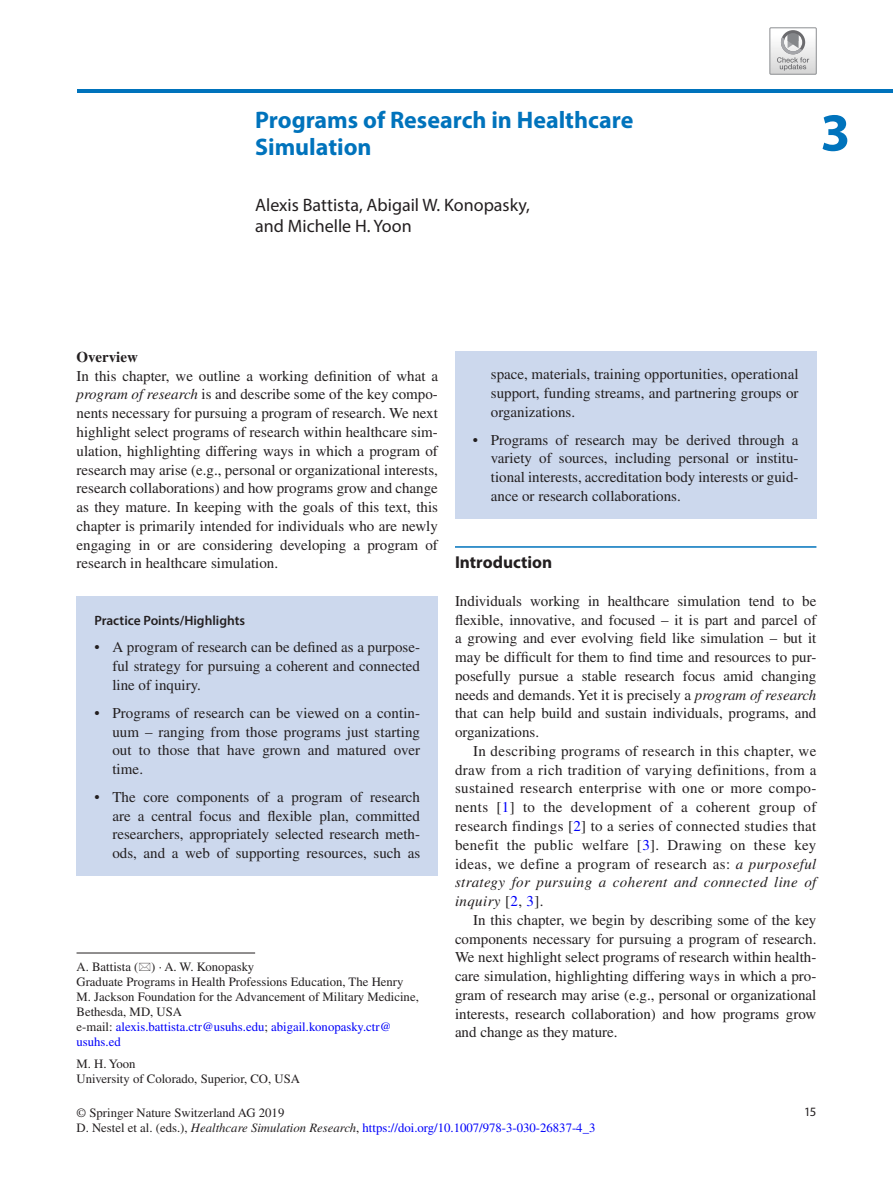
<style>
.page{position:relative;width:893px;height:1187px;background:#fff}
.page>*{position:absolute;margin:0;border:0;box-sizing:border-box;transform-origin:0 0}
.t1{font:700 54px "Ygkddp Myriad Pro";color:#0073bc}
.t2{font:700 24px/27px "Ygkddp Myriad Pro";color:#0073bc}
.t3{font:18px/21px "Vsynhw Myriad Pro";color:#231f20}
.t4{font:700 17.25px "Ygkddp Myriad Pro";color:#231f20}
.t5{font:15px/18.8px "Rhngnk Times LT Std";color:#231f20;text-align:justify}
.t6{font:italic 15px/18.8px "Mbkyxk Times LT Std";letter-spacing:.025em;color:#231f20}
.t7{font:700 15px "Jtbdsb Times LT Std";color:#231f20}
.t8{font:600 13.5px "Hmstmv Myriad Pro";color:#231f20}
.t9{font:12.75px/15px "Rhngnk Times LT Std";color:#231f20}
.t10{font:12.75px "Rhngnk Times LT Std";color:#0000fa}
.t11{font:12.75px "Vsynhw Myriad Pro";color:#231f20}
.s1{font-family:"Mbkyxk Times LT Std";font-style:italic}
.s2{color:#0000fa}
.s3{font-family:"Rhngnk Times LT Std";font-style:normal}
.s4{font-family:"Rhngnk Times LT Std";font-style:normal;color:#0000fa}
.s5{color:#231f20}
.s6{font-family:"Mbkyxk Times LT Std";font-style:italic;color:#231f20}
</style>
<div class="page">
<div style="left:770px;top:28px;width:46px;height:46px;border:1px solid #8c8e91"></div>
<svg style="left:777px;top:30px;width:32px;height:41px"></svg>
<hr style="left:77px;top:89px;width:816px;height:3px;background:#0073bc">
<hr style="left:455px;top:546px;width:361px;height:1px;background:#0073bc">
<hr style="left:77px;top:952px;width:178px;height:1px;background:#231f20">
<div style="left:77px;top:596px;width:361px;height:279px;background:#ccd8ed"></div>
<div style="left:455px;top:351px;width:361px;height:167px;background:#ccd8ed"></div>
<h2 class="t2" style="left:255px;top:106px;width:380px">Programs of Research in Healthcare<br>Simulation</h2>
<p class="t3" style="left:255px;top:194px;width:276px">Alexis Battista, Abigail W. Konopasky, and Michelle H. Yoon</p>
<h1 class="t1" style="left:820px;top:97px;width:31px">3</h1>
<p class="t7" style="left:77px;top:348px;width:63px">Overview</p>
<p class="t5" style="left:77px;top:366px;width:363px">In this chapter, we outline a working definition of what a <span class="s1">program of research</span> is and describe some of the key compo&shy;nents necessary for pursuing a program of research. We next highlight select programs of research within healthcare sim&shy;ulation, highlighting differing ways in which a program of research may arise (e.g., personal or organizational interests, research collaborations) and how programs grow and change as they mature. In keeping with the goals of this text, this chapter is primarily intended for individuals who are newly engaging in or are considering developing a program of research in healthcare simulation.</p>
<p class="t8" style="left:94px;top:611px;width:152px">Practice Points/Highlights</p>
<p class="t5" style="left:112px;top:638px;width:309px;text-indent:-18px">• A program of research can be defined as a purpose&shy;ful strategy for pursuing a coherent and connected line of inquiry.</p>
<p class="t5" style="left:112px;top:703px;width:309px;text-indent:-18px">• Programs of research can be viewed on a contin&shy;uum – ranging from those programs just starting out to those that have grown and matured over time.</p>
<p class="t5" style="left:112px;top:787px;width:309px;text-indent:-18px">• The core components of a program of research are a central focus and flexible plan, committed researchers, appropriately selected research meth&shy;ods, and a web of supporting resources, such as</p>
<p class="t9" style="left:77px;top:958px;width:344px">A. Battista ( ) · A. W. Konopasky<br>Graduate Programs in Health Professions Education, The Henry M. Jackson Foundation for the Advancement of Military Medicine, Bethesda, MD, USA<br>e-mail: <span class="s2">alexis.battista.ctr@usuhs.edu</span>; <span class="s2">abigail.konopasky.ctr@ usuhs.ed</span></p>
<p class="t9" style="left:77px;top:1056px;width:225px">M. H. Yoon<br>University of Colorado, Superior, CO, USA</p>
<p class="t5" style="left:491px;top:365px;width:309px">space, materials, training opportunities, operational support, funding streams, and partnering groups or organizations.</p>
<p class="t5" style="left:491px;top:430px;width:309px;text-indent:-18px">• Programs of research may be derived through a variety of sources, including personal or institu&shy;tional interests, accreditation body interests or guid&shy;ance or research collaborations.</p>
<p class="t4" style="left:455px;top:551px;width:99px">Introduction</p>
<p class="t5" style="left:455px;top:591px;width:363px">Individuals working in healthcare simulation tend to be flexible, innovative, and focused – it is part and parcel of a growing and ever evolving field like simulation – but it may be difficult for them to find time and resources to pur&shy;posefully pursue a stable research focus amid changing needs and demands. Yet it is precisely a <span class="s1">program of research </span>that can help build and sustain individuals, programs, and organizations.</p>
<p class="t5" style="left:455px;top:741px;width:363px;text-indent:18px">In describing programs of research in this chapter, we draw from a rich tradition of varying definitions, from a sustained research enterprise with one or more compo&shy;nents [<span class="s2">1</span>] to the development of a coherent group of research findings [<span class="s2">2</span>] to a series of connected studies that benefit the public welfare [<span class="s2">3</span>]. Drawing on these key ideas, we define a program of research as: <span class="s1">a purposeful</span></p>
<p class="t6" style="left:455px;top:872px;width:363px">strategy for pursuing a coherent and connected line of inquiry <span class="s3">[</span><span class="s4">2</span><span class="s3">,</span> <span class="s4">3</span><span class="s3">].</span></p>
<p class="t5" style="left:455px;top:910px;width:363px;text-indent:18px">In this chapter, we begin by describing some of the key components necessary for pursuing a program of research.<br>We next highlight select programs of research within health&shy;care simulation, highlighting differing ways in which a pro&shy;gram of research may arise (e.g., personal or organizational interests, research collaboration) and how programs grow and change as they mature.</p>
<p class="t9" style="left:77px;top:1104px;width:209px">© Springer Nature Switzerland AG 2019</p>
<p class="t11" style="left:804px;top:1103px;width:14px">15</p>
<p class="t10" style="left:77px;top:1120px;width:520px"><span class="s5">D. Nestel et al. (eds.),</span> <span class="s6">Healthcare Simulation Research</span><span class="s5">,</span> https://doi.org/10.1007/978-3-030-26837-4_3</p>
</div>
